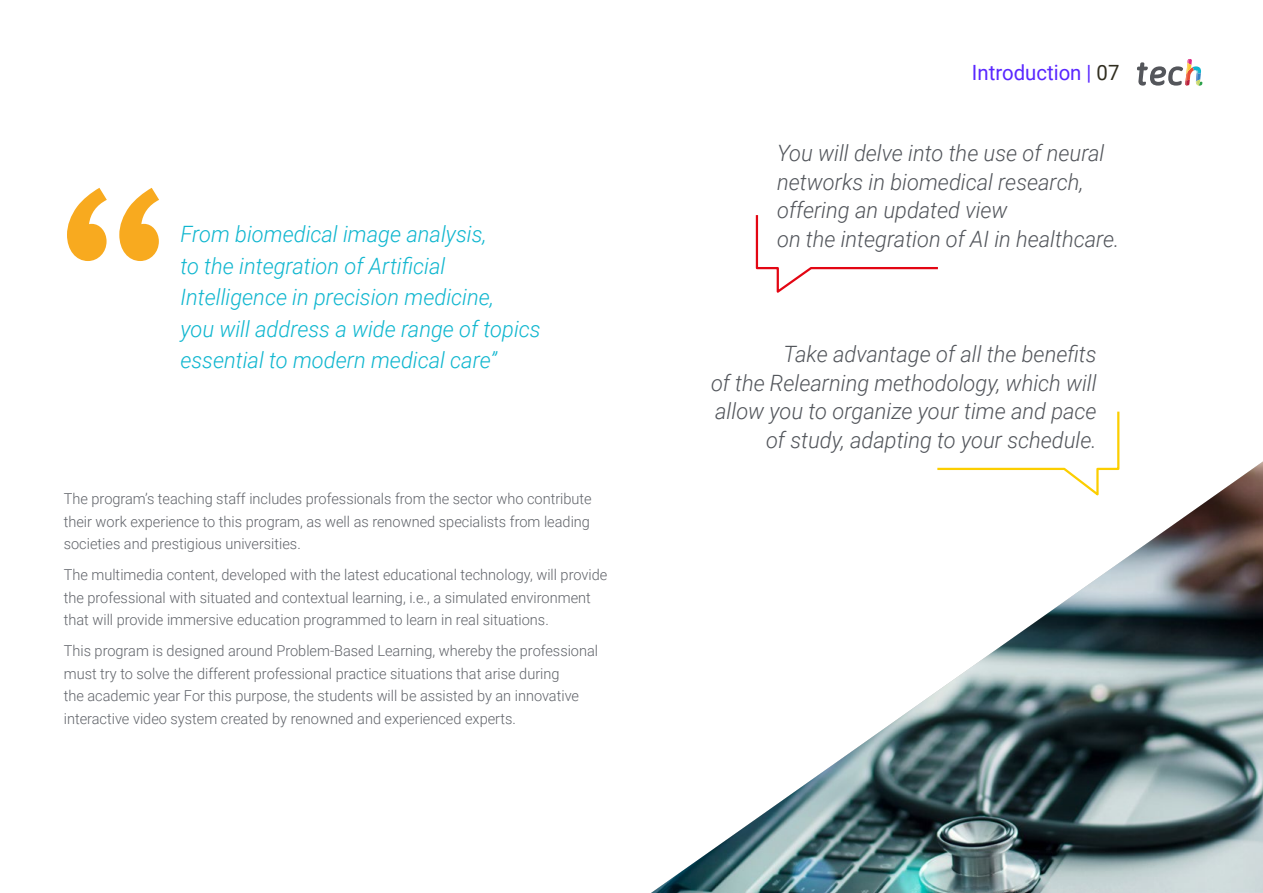
<style>
.page{position:relative;width:1263px;height:893px;background:#fff}
.page>*{position:absolute;margin:0;border:0;box-sizing:border-box;transform-origin:0 0}
.t1{font:italic 300 22.5px/28.5px "Roboto";color:#52555b;text-align:right}
.t2{font:italic 300 22.5px/31.5px "Roboto";color:#0fb6cf}
.t3{font:21px "Roboto";color:#5927ff}
.t4{font:300 15px/22.5px "Roboto";color:#61646a}
.s1{color:#312e20}
</style>
<div class="page">
<img style="left:651px;top:461px;width:612px;height:432px">
<svg style="left:935px;top:411px;width:185px;height:88px"></svg>
<svg style="left:755px;top:215px;width:183px;height:78px"></svg>
<svg style="left:67px;top:188px;width:92px;height:73px"></svg>
<svg style="left:1137px;top:59px;width:65px;height:27px"></svg>
<h2 class="t3" style="left:972px;top:57px;width:149px">Introduction | <span class="s1">07</span></h2>
<h1 class="t1" style="left:777px;top:138px;width:329px;text-align:left">You will delve into the use of neural networks in biomedical research, offering an updated view</h1>
<h1 class="t2" style="left:180px;top:218px;width:308px">From biomedical image analysis,</h1>
<h1 class="t1" style="left:777px;top:224px;width:344px">on the integration of AI in healthcare.</h1>
<h1 class="t2" style="left:180px;top:249px;width:362px">to the integration of Artificial Intelligence in precision medicine,<br>you will address a wide range of topics essential to modern medical care”</h1>
<h1 class="t1" style="left:711px;top:339px;width:387px">Take advantage of all the benefits<br>of the Relearning methodology, which will allow you to organize your time and pace of study, adapting to your schedule.</h1>
<p class="t4" style="left:64px;top:487px;width:529px;text-align:justify">The program’s teaching staff includes professionals from the sector who contribute their work experience to this program, as well as renowned specialists from leading societies and prestigious universities.</p>
<p class="t4" style="left:64px;top:563px;width:545px">The multimedia content, developed with the latest educational technology, will provide the professional with situated and contextual learning, i.e., a simulated environment that will provide immersive education programmed to learn in real situations.</p>
<p class="t4" style="left:64px;top:639px;width:536px">This program is designed around Problem-Based Learning, whereby the professional must try to solve the different professional practice situations that arise during<br>the academic year For this purpose, the students will be assisted by an innovative interactive video system created by renowned and experienced experts.</p>
</div>
